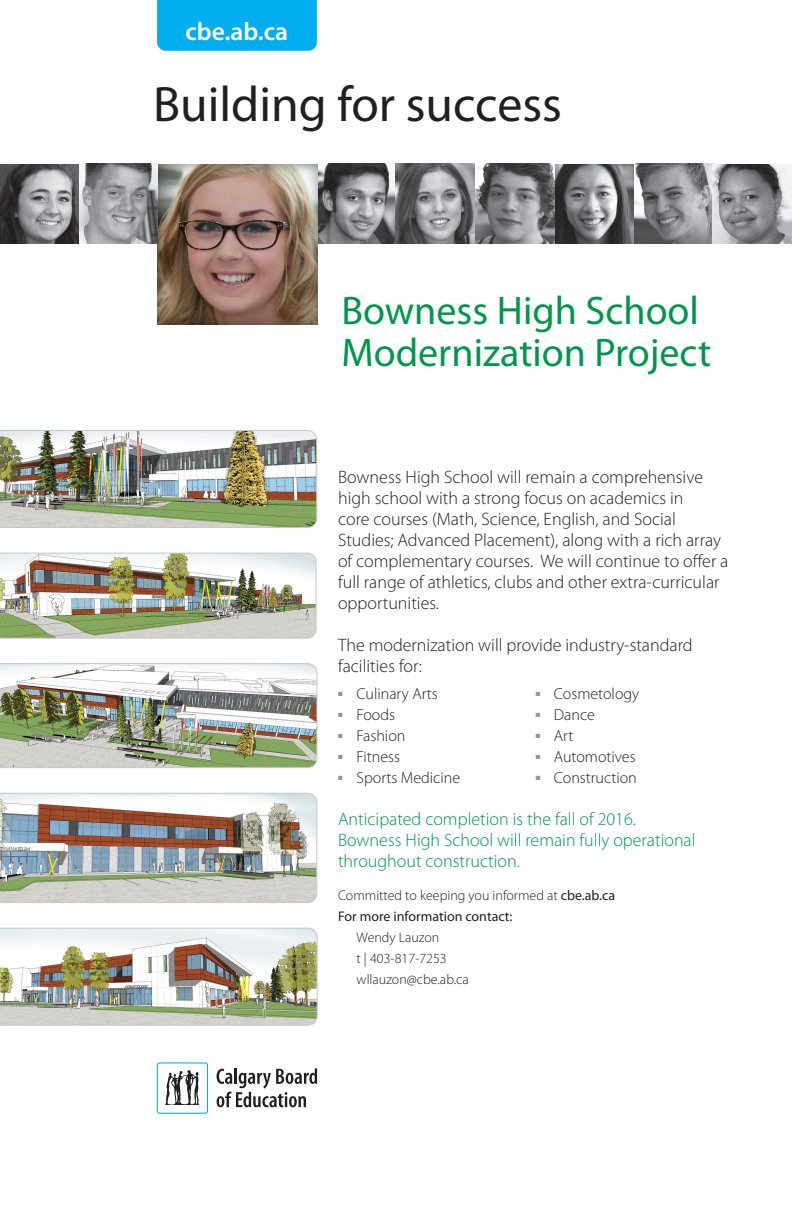
<style>
.page{position:relative;width:792px;height:1224px;background:#fff}
.page>*{position:absolute;margin:0;border:0;box-sizing:border-box;transform-origin:0 0}
.t1{font:50px "Myriad Pro";color:#231f20}
.t2{font:40px/42px "Myriad Pro";color:#00964c}
.t3{font:600 25.6px "Myriad Pro";color:#fff}
.t4{font:300 18px/21px "Myriad Pro";color:#231f20}
.t5{font:300 18px/21px "Myriad Pro";color:#00964c}
.t6{font:300 16px "Myriad Pro";color:#231f20}
.t7{font:14px/21px "Myriad Pro";color:#231f20}
.t8{font:300 14px/21px "Myriad Pro";color:#231f20}
.s1{font-weight:300}
</style>
<div class="page">
<div style="left:157px;top:0;width:160px;height:51px;background:#00aeef"></div>
<img style="left:317px;top:164px;width:475px;height:80px">
<img style="left:157px;top:164px;width:160px;height:160px">
<img style="left:0;top:164px;width:157px;height:80px">
<img style="left:0;top:553px;width:316px;height:85px">
<img style="left:0;top:430px;width:317px;height:98px">
<img style="left:0;top:928px;width:317px;height:97px">
<img style="left:0;top:663px;width:317px;height:105px">
<svg style="left:0;top:793px;width:317px;height:110px"></svg>
<div style="left:156px;top:1062px;width:53px;height:53px;border:3px solid #fff;border-radius:3px"></div>
<svg style="left:217px;top:1068px;width:100px;height:39px"></svg>
<div style="left:157px;top:1063px;width:51px;height:50px;background:#fff;border-radius:3px"></div>
<div style="left:157px;top:1062px;width:51px;height:52px;border:1px solid #00aeef;border-radius:3px"></div>
<svg style="left:165px;top:1070px;width:34px;height:35px"></svg>
<h3 class="t3" style="left:185px;top:15px;width:104px">cbe.ab.ca</h3>
<h1 class="t1" style="left:153px;top:73px;width:410px">Building for success</h1>
<h2 class="t2" style="left:341px;top:289px;width:371px">Bowness High School<br>Modernization Project</h2>
<p class="t4" style="left:338px;top:466px;width:392px">Bowness High School will remain a comprehensive high school with a strong focus on academics in<br>core courses (Math, Science, English, and Social Studies; Advanced Placement), along with a rich array of complementary courses. We will continue to offer a full range of athletics, clubs and other extra-curricular opportunities.</p>
<p class="t4" style="left:338px;top:634px;width:356px">The modernization will provide industry-standard facilities for:</p>
<p class="t6" style="left:338px;top:684px;width:101px"><sup>■</sup> Culinary Arts</p>
<p class="t6" style="left:536px;top:684px;width:105px"><sup>■</sup> Cosmetology</p>
<p class="t6" style="left:338px;top:705px;width:59px"><sup>■</sup> Foods</p>
<p class="t6" style="left:536px;top:705px;width:61px"><sup>■</sup> Dance</p>
<p class="t6" style="left:338px;top:726px;width:69px"><sup>■</sup> Fashion</p>
<p class="t6" style="left:536px;top:726px;width:39px"><sup>■</sup> Art</p>
<p class="t6" style="left:338px;top:747px;width:63px"><sup>■</sup> Fitness</p>
<p class="t6" style="left:536px;top:747px;width:101px"><sup>■</sup> Automotives</p>
<p class="t6" style="left:338px;top:768px;width:124px"><sup>■</sup> Sports Medicine</p>
<p class="t6" style="left:536px;top:768px;width:103px"><sup>■</sup> Construction</p>
<p class="t5" style="left:338px;top:808px;width:359px">Anticipated completion is the fall of 2016.<br>Bowness High School will remain fully operational throughout construction.</p>
<p class="t7" style="left:338px;top:884px;width:279px"><span class="s1">Committed to keeping you informed at</span> cbe.ab.ca<br>For more information contact:</p>
<p class="t8" style="left:357px;top:927px;width:114px">Wendy Lauzon<br>t | 403-817-7253 wllauzon@cbe.ab.ca</p>
</div>
